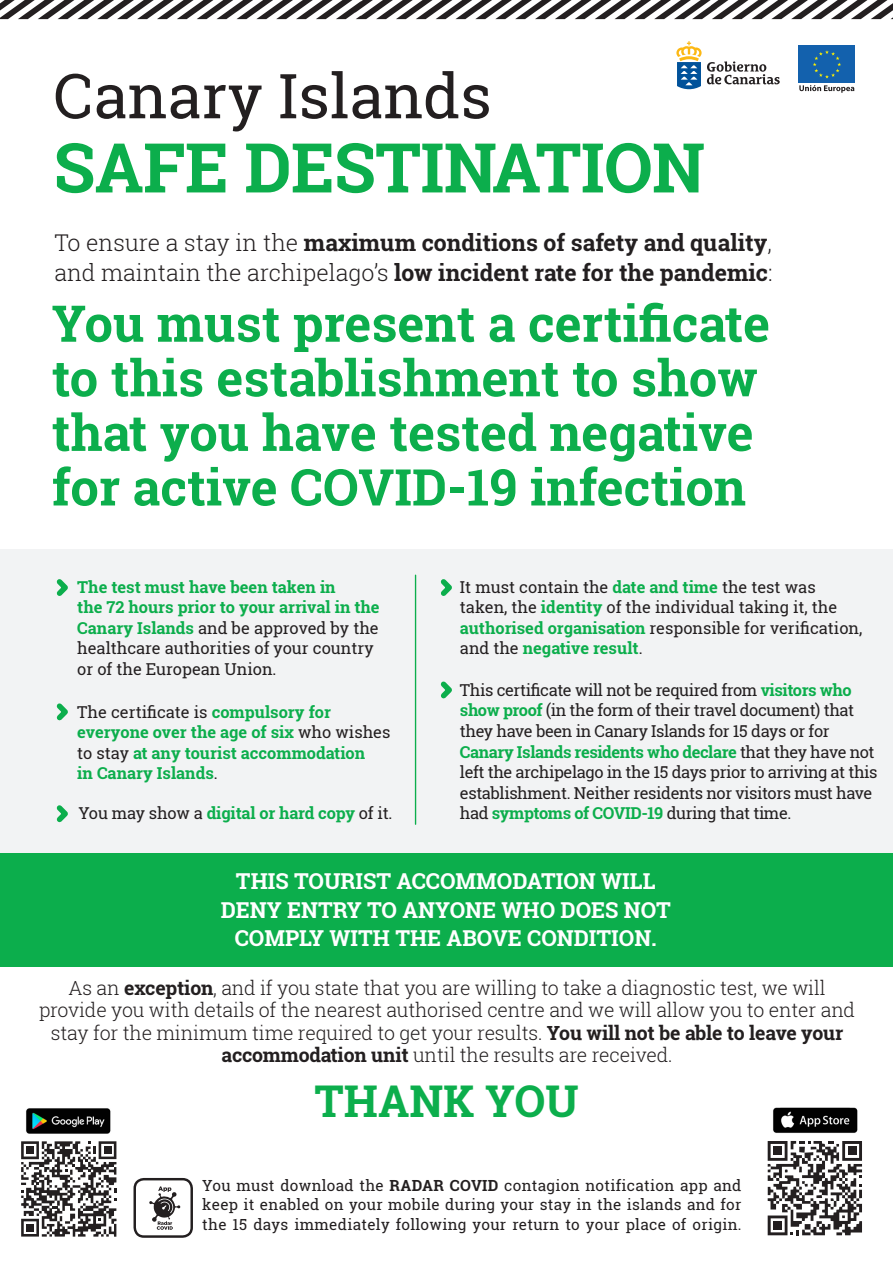
<style>
.page{position:relative;width:893px;height:1263px;background:#fff}
.page>*{position:absolute;margin:0;border:0;box-sizing:border-box;transform-origin:0 0}
.t1{font:700 68.7px "Roboto Slab";letter-spacing:-.01em;color:#0cae4c}
.t2{font:61.95px "Roboto Slab";color:#231f20}
.t3{font:700 50.55px "Roboto Slab";color:#0cae4c}
.t4{font:700 43.8px "Roboto Slab";color:#0cae4c}
.t5{font:700 23.1px "Roboto Slab";color:#231f20}
.t6{font:700 21.9px "Roboto Slab";color:#fff}
.t7{font:300 19.5px/22.5px "Roboto Slab";letter-spacing:-.01em;color:#231f20;text-align:center}
.t8{font:16.35px/20.5px "Roboto Slab";letter-spacing:-.025em;color:#231f20}
.t9{font:16.35px/20.5px "Roboto Slab";color:#231f20}
.t10{font:700 16.35px/20.5px "Roboto Slab";color:#0cae4c}
.t11{font:15.3px/19.2px "Roboto Slab";letter-spacing:.02em;color:#231f20;text-align:justify}
.s1{font-weight:300}
.s2{font-weight:700;color:#0cae4c}
.s3{font-weight:400;color:#231f20}
.s4{font-weight:700}
</style>
<div class="page">
<svg style="left:0;top:0;width:893px;height:19px"></svg>
<div style="left:0;top:549px;width:893px;height:306px;background:#f2f3f4"></div>
<div style="left:0;top:854px;width:893px;height:113px;background:#0cae4c"></div>
<svg style="left:676px;top:41px;width:104px;height:48px"></svg>
<svg style="left:798px;top:45px;width:57px;height:38px"></svg>
<div style="left:799px;top:46px;width:56px;height:37px;background:#1361ad"></div>
<svg style="left:813px;top:50px;width:28px;height:28px"></svg>
<svg style="left:799px;top:85px;width:55px;height:8px"></svg>
<hr style="left:415px;top:575px;width:1px;height:249px;background:#0cae4c">
<svg style="left:440px;top:579px;width:12px;height:17px"></svg>
<svg style="left:440px;top:681px;width:12px;height:18px"></svg>
<svg style="left:56px;top:579px;width:12px;height:17px"></svg>
<svg style="left:56px;top:703px;width:12px;height:18px"></svg>
<svg style="left:56px;top:805px;width:12px;height:18px"></svg>
<svg style="left:768px;top:1141px;width:94px;height:94px"></svg>
<div style="left:773px;top:1147px;width:9px;height:8px;background:#231f20"></div>
<div style="left:848px;top:1147px;width:8px;height:8px;background:#231f20"></div>
<div style="left:773px;top:1221px;width:9px;height:8px;background:#231f20"></div>
<div style="left:133px;top:1178px;width:60px;height:60px;border:2px solid #231f20;border-radius:9px"></div>
<svg style="left:149px;top:1186px;width:31px;height:44px"></svg>
<svg style="left:21px;top:1141px;width:96px;height:96px"></svg>
<div style="left:104px;top:1146px;width:7px;height:8px;background:#231f20"></div>
<div style="left:26px;top:1146px;width:8px;height:8px;background:#231f20"></div>
<div style="left:26px;top:1224px;width:8px;height:7px;background:#231f20"></div>
<img style="left:26px;top:1108px;width:85px;height:26px">
<img style="left:773px;top:1108px;width:85px;height:25px">
<p class="t2" style="left:54px;top:53px;width:440px">Canary Islands</p>
<p class="t1" style="left:54px;top:120px;width:653px">SAFE DESTINATION</p>
<p class="t5" style="left:54px;top:227px;width:719px"><span class="s1">To ensure a stay in the</span> maximum conditions of safety and quality<span class="s1">,</span></p>
<p class="t5" style="left:54px;top:257px;width:720px"><span class="s1">and maintain the archipelago’s</span> low incident rate for the pandemic<span class="s1">:</span></p>
<p class="t3" style="left:52px;top:289px;width:720px">You must present a certificate</p>
<p class="t3" style="left:52px;top:343px;width:708px">to this establishment to show</p>
<p class="t3" style="left:52px;top:398px;width:703px">that you have tested negative</p>
<p class="t3" style="left:52px;top:452px;width:696px">for active COVID-19 infection</p>
<p class="t10" style="left:77px;top:576px;width:260px">The test must have been taken in</p>
<p class="t9" style="left:77px;top:597px;width:304px"><span class="s2">the 72 hours prior to your arrival in the Canary Islands</span> and be approved by the healthcare authorities of your country or of the European Union.</p>
<p class="t10" style="left:77px;top:701px;width:315px"><span class="s3">The certificate is</span> compulsory for everyone over the age of six <span class="s3">who wishes to stay</span> at any tourist accommodation</p>
<p class="t10" style="left:77px;top:763px;width:142px">in Canary Islands<span class="s3">.</span></p>
<p class="t10" style="left:79px;top:802px;width:315px"><span class="s3">You may show a</span> digital or hard copy <span class="s3">of it.</span></p>
<p class="t9" style="left:460px;top:576px;width:404px">It must contain the <span class="s2">date and time</span> the test was taken, the <span class="s2">identity</span> of the individual taking it, the <span class="s2">authorised organisation</span> responsible for verification, and the <span class="s2">negative result</span>.</p>
<p class="t8" style="left:460px;top:679px;width:419px">This certificate will not be required from <span class="s2">visitors who show proof</span> (in the form of their travel document) that they have been in Canary Islands for 15 days or for <span class="s2">Canary Islands residents who declare</span> that they have not left the archipelago in the 15 days prior to arriving at this establishment. Neither residents nor visitors must have had <span class="s2">symptoms of COVID-19</span> during that time.</p>
<p class="t6" style="left:236px;top:866px;width:421px">THIS TOURIST ACCOMMODATION WILL</p>
<p class="t6" style="left:221px;top:894px;width:451px">DENY ENTRY TO ANYONE WHO DOES NOT</p>
<p class="t6" style="left:235px;top:923px;width:424px">COMPLY WITH THE ABOVE CONDITION.</p>
<p class="t7" style="left:39px;top:976px;width:818px">As an <span class="s4">exception</span>, and if you state that you are willing to take a diagnostic test, we will provide you with details of the nearest authorised centre and we will allow you to enter and stay for the minimum time required to get your results. <span class="s4">You will not be able to leave your accommodation unit</span> until the results are received.</p>
<p class="t4" style="left:314px;top:1071px;width:266px">THANK YOU</p>
<p class="t11" style="left:202px;top:1176px;width:541px">You must download the <span class="s4">RADAR COVID</span> contagion notification app and keep it enabled on your mobile during your stay in the islands and for the 15 days immediately following your return to your place of origin.</p>
</div>
